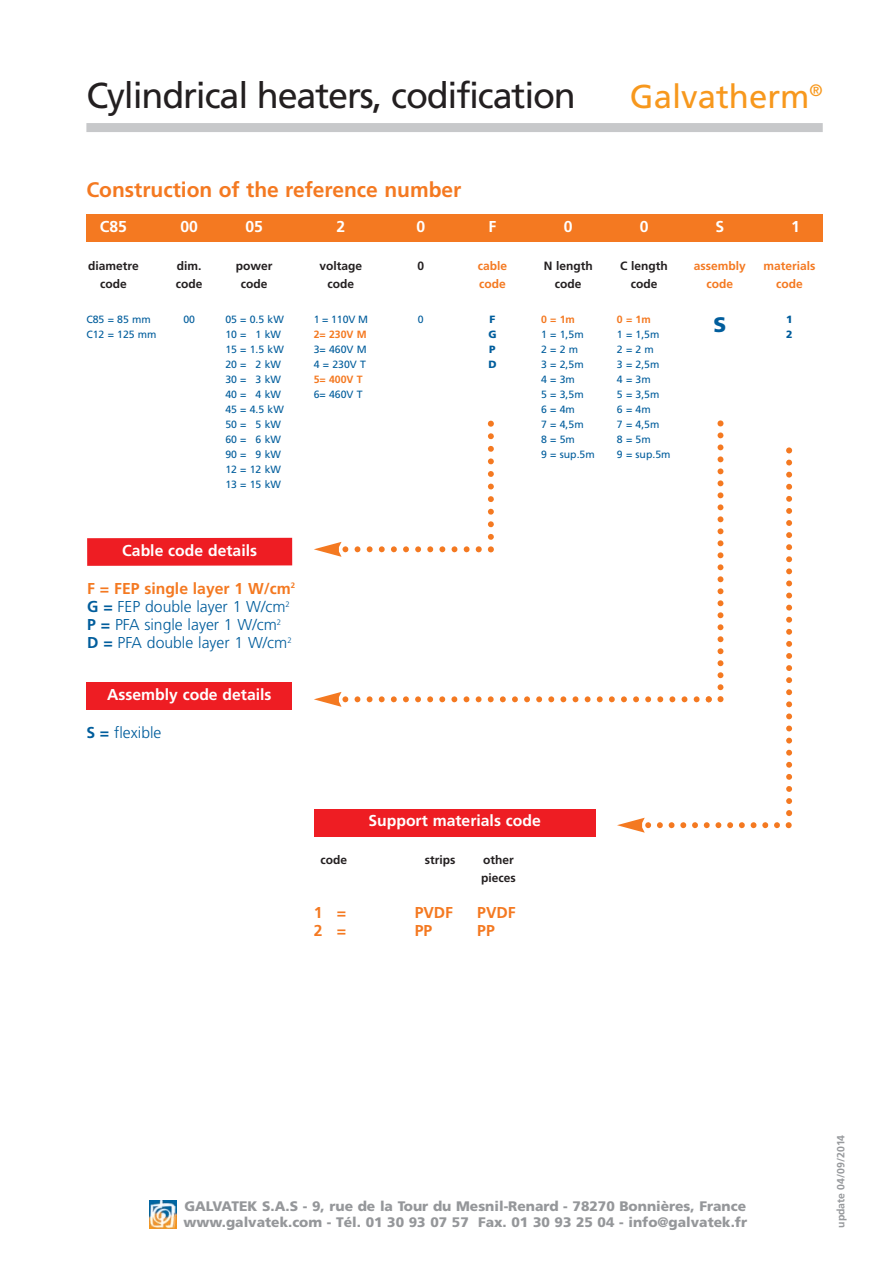
<style>
.page{position:relative;width:893px;height:1263px;background:#fff}
.page>*{position:absolute;margin:0;border:0;box-sizing:border-box;transform-origin:0 0}
.t1{font:36px "Frutiger";letter-spacing:-.035em;color:#231f20}
.t2{font:33px "Frutiger";color:#f7981d}
.t3{font:700 21px "Frutiger";color:#f47921}
.t4{font:900 21px "Frutiger";color:#005d9c}
.t5{font:300 15.75px/18px "Frutiger";color:#005d9c}
.t6{font:700 15.75px "Frutiger";color:#fff}
.t7{font:700 15.75px/18px "Frutiger";color:#f47921}
.t8{font:900 13.8px/16.5px "Frutiger";color:#95979a}
.t9{font:700 12px/18px "Frutiger";color:#231f20;text-align:center}
.t10{font:700 12px/18px "Frutiger";color:#f47921;text-align:center}
.t11{font:10.5px/15px "Frutiger";color:#005d9c}
.t12{font:700 10.5px "Frutiger";color:#f47921}
.t13{font:700 10.5px "Frutiger";color:#97999c}
.t14{font:900 10.5px/15px "Frutiger";color:#005d9c;text-align:justify}
.s1{color:#fff}
.s2{font-weight:700;color:#f47921}
.s3{font-weight:700}
</style>
<div class="page">
<img style="left:149px;top:1201px;width:28px;height:28px">
<div style="left:86px;top:123px;width:737px;height:9px;background:#c7c8ca"></div>
<div style="left:86px;top:214px;width:737px;height:28px;background:#f47921"></div>
<div style="left:314px;top:809px;width:281px;height:27px;background:#ee1d23"></div>
<div style="left:87px;top:538px;width:205px;height:28px;background:#ee1d23"></div>
<div style="left:86px;top:682px;width:206px;height:28px;background:#ee1d23"></div>
<svg style="left:314px;top:420px;width:478px;height:413px"></svg>
<h1 class="t1" style="left:86px;top:81px;width:491px">Cylindrical heaters, codification</h1>
<h3 class="t3" style="left:86px;top:181px;width:376px">Construction of the reference number</h3>
<h2 class="t2" style="left:630px;top:83px;width:194px">Galvatherm<sup>®</sup></h2>
<h3 class="t6" style="left:100px;top:221px;width:29px">C85</h3>
<h3 class="t6" style="left:181px;top:221px;width:19px">00</h3>
<h3 class="t6" style="left:246px;top:221px;width:19px">05</h3>
<h3 class="t6" style="left:336px;top:221px;width:10px">2</h3>
<h3 class="t6" style="left:489px;top:221px;width:9px">F</h3>
<h3 class="t6" style="left:564px;top:221px;width:10px">0</h3>
<h3 class="t6" style="left:640px;top:221px;width:10px">0</h3>
<h3 class="t6" style="left:715px;top:221px;width:10px">S</h3>
<h3 class="t6" style="left:791px;top:221px;width:10px">1</h3>
<h3 class="t6" style="left:416px;top:221px;width:10px">0</h3>
<p class="t9" style="left:88px;top:258px;width:52px">diametre code</p>
<p class="t9" style="left:176px;top:258px;width:28px;text-align:left">dim. code</p>
<p class="t9" style="left:236px;top:258px;width:38px">power code</p>
<p class="t9" style="left:320px;top:258px;width:44px">voltage code</p>
<p class="t10" style="left:478px;top:258px;width:31px;text-align:left">cable code</p>
<p class="t9" style="left:544px;top:258px;width:51px">N length code</p>
<p class="t9" style="left:620px;top:258px;width:49px">C length code</p>
<p class="t10" style="left:694px;top:258px;width:54px">assembly code</p>
<p class="t10" style="left:763px;top:258px;width:54px">materials code</p>
<p class="t9" style="left:417px;top:258px;width:8px">0</p>
<p class="t11" style="left:86px;top:313px;width:72px">C85 = 85 mm<br>C12 = 125 mm</p>
<p class="t11" style="left:183px;top:313px;width:13px">00</p>
<p class="t11" style="left:225px;top:313px;width:60px">05 = 0.5 kW<br>10 = <span class="s1">0</span>1 kW<br>15 = 1.5 kW<br>20 = <span class="s1">0</span>2 kW<br>30 = <span class="s1">0</span>3 kW<br>40 = <span class="s1">0</span>4 kW<br>45 = 4.5 kW<br>50 = <span class="s1">0</span>5 kW<br>60 = <span class="s1">0</span>6 kW<br>90 = <span class="s1">0</span>9 kW<br>12 = 12 kW<br>13 = 15 kW</p>
<p class="t11" style="left:314px;top:313px;width:56px">1 = 110V M</p>
<p class="t12" style="left:314px;top:330px;width:54px">2= 230V M</p>
<p class="t11" style="left:314px;top:343px;width:54px">3= 460V M<br>4 = 230V T</p>
<p class="t12" style="left:314px;top:375px;width:50px">5= 400V T</p>
<p class="t11" style="left:314px;top:388px;width:50px">6= 460V T</p>
<h3 class="t6" style="left:122px;top:544px;width:136px">Cable code details</h3>
<h3 class="t5" style="left:87px;top:581px;width:210px"><span class="s2">F = FEP single layer 1 W/cm</span><sup>2<br></sup><span class="s3">G =</span> FEP double layer 1 W/cm<sup>2<br></sup><span class="s3">P =</span> PFA single layer 1 W/cm<sup>2<br></sup><span class="s3">D =</span> PFA double layer 1 W/cm<sup>2</sup></h3>
<h3 class="t6" style="left:107px;top:688px;width:166px">Assembly code details</h3>
<h3 class="t5" style="left:86px;top:725px;width:77px"><span class="s3">S =</span> flexible</h3>
<p class="t11" style="left:418px;top:313px;width:7px">0</p>
<p class="t14" style="left:488px;top:312px;width:10px">F G P D</p>
<p class="t12" style="left:541px;top:315px;width:35px">0 = 1m</p>
<p class="t11" style="left:541px;top:328px;width:55px">1 = 1,5m<br>2 = 2 m<br>3 = 2,5m<br>4 = 3m<br>5 = 3,5m<br>6 = 4m<br>7 = 4,5m<br>8 = 5m<br>9 = sup.5m</p>
<p class="t12" style="left:617px;top:315px;width:35px">0 = 1m</p>
<p class="t11" style="left:617px;top:328px;width:55px">1 = 1,5m<br>2 = 2 m<br>3 = 2,5m<br>4 = 3m<br>5 = 3,5m<br>6 = 4m<br>7 = 4,5m<br>8 = 5m<br>9 = sup.5m</p>
<h3 class="t6" style="left:368px;top:814px;width:174px">Support materials code</h3>
<p class="t9" style="left:320px;top:852px;width:28px">code</p>
<p class="t9" style="left:425px;top:852px;width:32px">strips</p>
<p class="t9" style="left:481px;top:852px;width:36px;text-align:left">other pieces</p>
<h3 class="t7" style="left:314px;top:905px;width:34px">1 =<br>2 =</h3>
<h3 class="t7" style="left:415px;top:905px;width:40px">PVDF<br>PP</h3>
<h3 class="t7" style="left:477px;top:905px;width:40px">PVDF<br>PP</h3>
<h3 class="t4" style="left:713px;top:316px;width:14px">S</h3>
<p class="t14" style="left:786px;top:312px;width:8px">1<br>2</p>
<h3 class="t8" style="left:183px;top:1199px;width:565px">GALVATEK S.A.S - 9, rue de la Tour du Mesnil-Renard - 78270 Bonnières, France www.galvatek.com - Tél. 01 30 93 07 57 Fax. 01 30 93 25 04 - info@galvatek.fr</h3>
<p class="t13" style="left:836px;top:1228px;width:95px;rotate:-90deg">update 04/09/2014</p>
</div>
